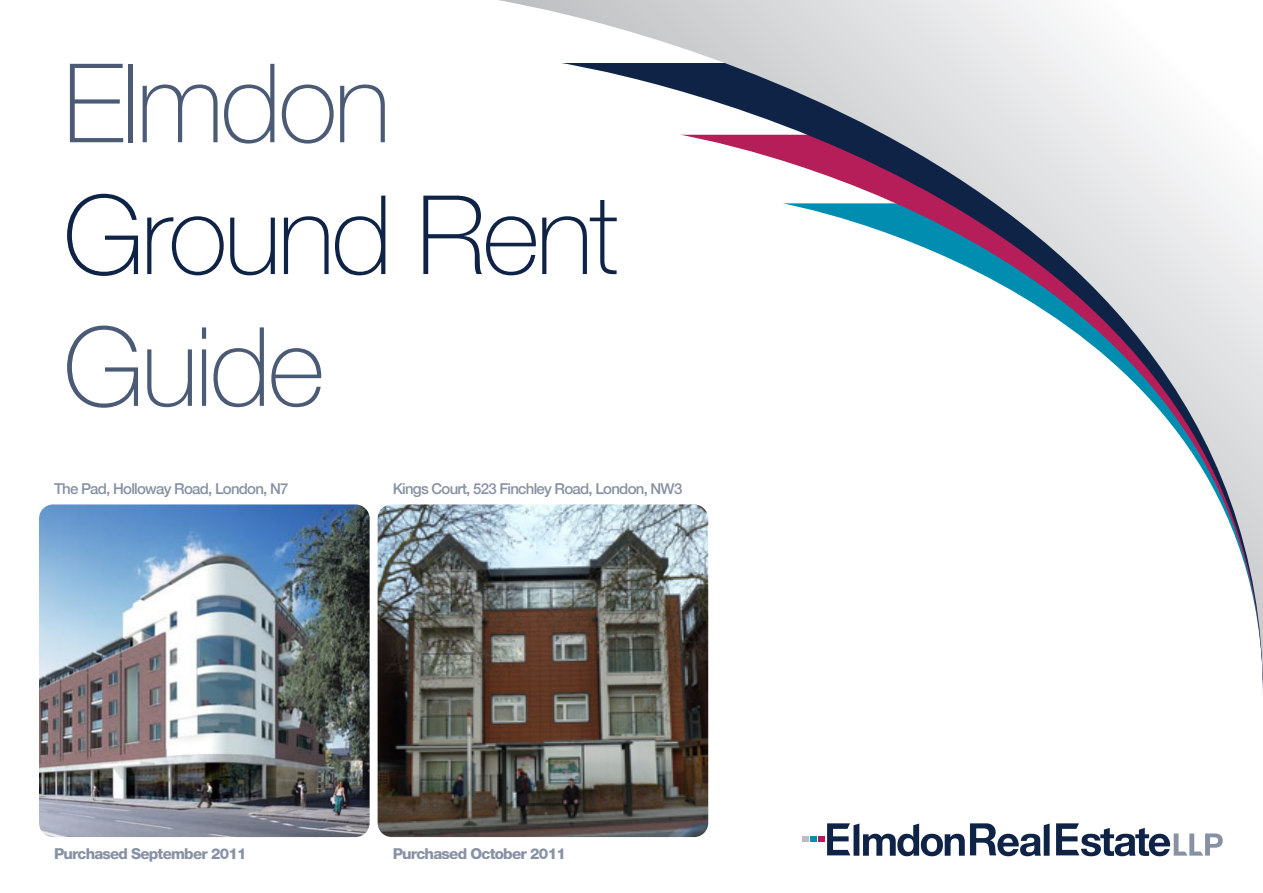
<style>
.page{position:relative;width:1263px;height:893px;background:#fff}
.page>*{position:absolute;margin:0;border:0;box-sizing:border-box;transform-origin:0 0}
.t1{font:100 109.8px "Helvetica 35";letter-spacing:-.03em;color:rgb(15 35 71/.75)}
.t2{font:100 109.8px "Helvetica 35";letter-spacing:-.03em;color:#0f2347}
.t3{font:500 15px "Helvetica 65";letter-spacing:-.05em;color:#0f2347}
.t4{font:800 15px "Helvetica 85";letter-spacing:-.05em;color:#0f2347}
</style>
<div class="page">
<svg style="left:1056px;top:823px;width:167px;height:33px"></svg>
<svg style="left:802px;top:836px;width:6px;height:6px"></svg>
<div style="left:810px;top:836px;width:7px;height:6px;background:#008db0"></div>
<svg style="left:819px;top:823px;width:230px;height:33px"></svg>
<img style="left:378px;top:504px;width:330px;height:333px">
<img style="left:39px;top:504px;width:331px;height:333px">
<svg style="left:497px;top:0;width:766px;height:695px"></svg>
<h1 class="t1" style="left:63px;top:40px;width:329px">Elmdon</h1>
<h1 class="t2" style="left:63px;top:172px;width:557px">Ground Rent</h1>
<h1 class="t1" style="left:63px;top:304px;width:263px">Guide</h1>
<p class="t3" style="left:54px;top:480px;width:236px">The Pad, Holloway Road, London, N7</p>
<p class="t3" style="left:393px;top:480px;width:291px">Kings Court, 523 Finchley Road, London, NW3</p>
<p class="t4" style="left:54px;top:844px;width:194px">Purchased September 2011</p>
<p class="t4" style="left:393px;top:844px;width:175px">Purchased October 2011</p>
</div>
